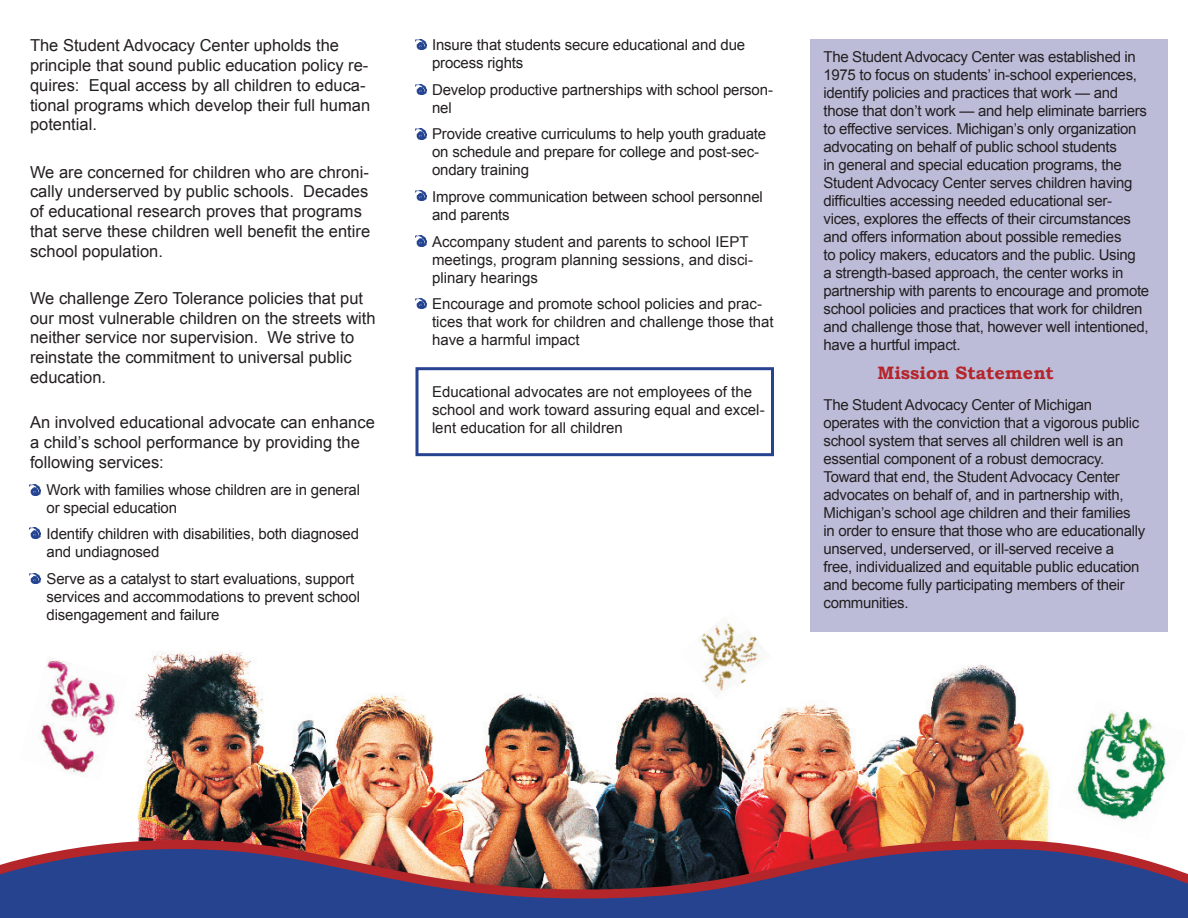
<style>
.page{position:relative;width:1188px;height:918px;background:#fff}
.page>*{position:absolute;margin:0;border:0;box-sizing:border-box;transform-origin:0 0}
.sub_head{font:700 18px "Bookman Old Style";color:#b5262a}
.body{font:16.5px/19.8px "Arial";color:#231f20}
.bullet{font:15px/18px "Arial";letter-spacing:-.01em;color:#231f20}
.sub_head-2{font:15px/18px "Arial";letter-spacing:-.02em;color:#231f20}
.by_the_way{font:15px/18px "Arial";letter-spacing:-.02em;color:#231f20}
</style>
<div class="page">
<img style="left:134px;top:651px;width:916px;height:163px">
<img style="left:0;top:814px;width:1188px;height:104px">
<div style="left:810px;top:39px;width:358px;height:593px;background:#bcbcd9"></div>
<img style="left:41px;top:660px;width:75px;height:113px">
<img style="left:679px;top:623px;width:94px;height:79px">
<img style="left:1057px;top:711px;width:131px;height:129px">
<svg style="left:29px;top:485px;width:11px;height:10px"></svg>
<svg style="left:29px;top:528px;width:11px;height:10px"></svg>
<svg style="left:29px;top:573px;width:11px;height:11px"></svg>
<svg style="left:416px;top:84px;width:11px;height:10px"></svg>
<svg style="left:416px;top:129px;width:11px;height:10px"></svg>
<svg style="left:416px;top:190px;width:11px;height:11px"></svg>
<svg style="left:416px;top:39px;width:11px;height:11px"></svg>
<svg style="left:416px;top:236px;width:11px;height:10px"></svg>
<svg style="left:416px;top:298px;width:11px;height:11px"></svg>
<div style="left:416px;top:367px;width:358px;height:89px;border:3px solid #264390"></div>
<p class="body" style="left:30px;top:36px;width:342px">The Student Advocacy Center upholds the principle that sound public education policy re&shy;quires: Equal access by all children to educa&shy;tional programs which develop their full human potential.</p>
<p class="body" style="left:30px;top:162px;width:342px">We are concerned for children who are chroni&shy;cally underserved by public schools. Decades of educational research proves that programs that serve these children well benefit the entire school population.</p>
<p class="body" style="left:30px;top:288px;width:347px">We challenge Zero Tolerance policies that put our most vulnerable children on the streets with neither service nor supervision. We strive to reinstate the commitment to universal public education.</p>
<p class="body" style="left:30px;top:413px;width:346px">An involved educational advocate can enhance a child’s school performance by providing the following services:</p>
<p class="bullet" style="left:46px;top:481px;width:315px">Work with families whose children are in general or special education</p>
<p class="bullet" style="left:46px;top:525px;width:314px">Identify children with disabilities, both diagnosed and undiagnosed</p>
<p class="bullet" style="left:46px;top:570px;width:315px">Serve as a catalyst to start evaluations, support services and accommodations to prevent school disengagement and failure</p>
<p class="bullet" style="left:432px;top:36px;width:315px">Insure that students secure educational and due process rights</p>
<p class="bullet" style="left:432px;top:81px;width:343px">Develop productive partnerships with school person&shy;nel</p>
<p class="bullet" style="left:432px;top:125px;width:336px">Provide creative curriculums to help youth graduate on schedule and prepare for college and post-sec&shy;ondary training</p>
<p class="bullet" style="left:432px;top:188px;width:332px">Improve communication between school personnel and parents</p>
<p class="bullet" style="left:432px;top:233px;width:322px">Accompany student and parents to school IEPT meetings, program planning sessions, and disci&shy;plinary hearings</p>
<p class="bullet" style="left:432px;top:295px;width:343px">Encourage and promote school policies and prac&shy;tices that work for children and challenge those that have a harmful impact</p>
<p class="bullet" style="left:432px;top:383px;width:334px">Educational advocates are not employees of the school and work toward assuring equal and excel&shy;lent education for all children</p>
<p class="sub_head-2" style="left:824px;top:48px;width:327px">The Student Advocacy Center was established in 1975 to focus on students’ in-school experiences, identify policies and practices that work — and those that don’t work — and help eliminate barriers to effective services. Michigan’s only organization advocating on behalf of public school students<br>in general and special education programs, the Student Advocacy Center serves children having difficulties accessing needed educational ser&shy;vices, explores the effects of their circumstances and offers information about possible remedies<br>to policy makers, educators and the public. Using<br>a strength-based approach, the center works in partnership with parents to encourage and promote school policies and practices that work for children and challenge those that, however well intentioned, have a hurtful impact.</p>
<p class="sub_head" style="left:878px;top:360px;width:178px">Mission Statement</p>
<p class="by_the_way" style="left:824px;top:396px;width:323px">The Student Advocacy Center of Michigan operates with the conviction that a vigorous public school system that serves all children well is an essential component of a robust democracy.<br>Toward that end, the Student Advocacy Center advocates on behalf of, and in partnership with, Michigan’s school age children and their families in order to ensure that those who are educationally unserved, underserved, or ill-served receive a free, individualized and equitable public education and become fully participating members of their communities.</p>
</div>
